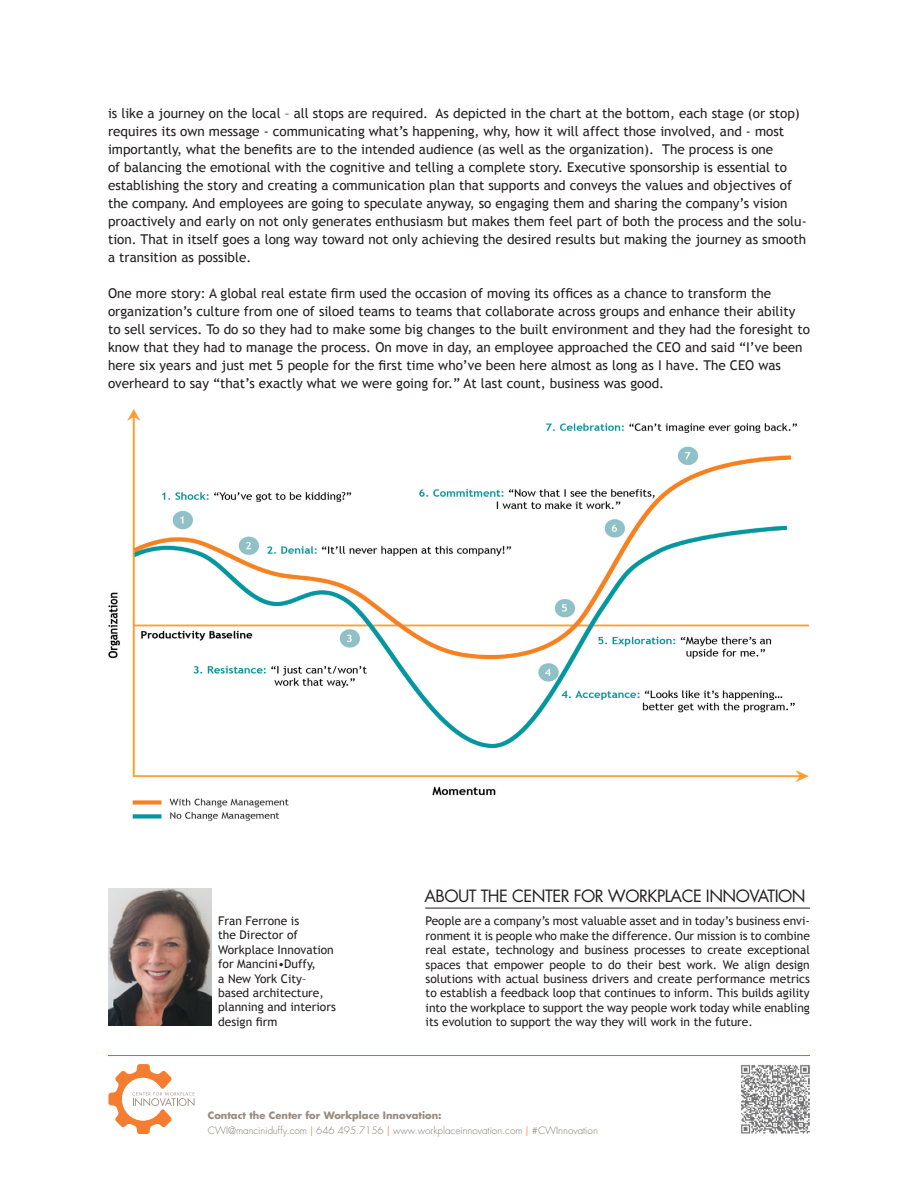
<style>
.page{position:relative;width:918px;height:1188px;background:#fff}
.page>*{position:absolute;margin:0;border:0;box-sizing:border-box;transform-origin:0 0}
.t1{font:16.5px "Futura";letter-spacing:-.03em;color:#231f20}
.t2{font:13.5px/18px "Trebuchet MS";color:#231f20}
.t3{font:12px/14.4px "Trebuchet MS";color:#231f20}
.t4{font:300 9.9px "Futura";color:#837870}
.t5{font:700 9.9px "Futura";color:#998b7d}
.s1{color:#f95602}
</style>
<div class="page">
<img style="left:108px;top:888px;width:103px;height:138px">
<hr style="left:425px;top:908px;width:385px;height:1px;background:#231f20">
<hr style="left:108px;top:1055px;width:702px;height:1px;background:#f95602">
<svg style="left:108px;top:1064px;width:86px;height:70px"></svg>
<img style="left:741px;top:1065px;width:69px;height:69px">
<img style="left:108px;top:408px;width:701px;height:413px">
<p class="t2" style="left:108px;top:104px;width:700px">is like a journey on the local – all stops are required. As depicted in the chart at the bottom, each stage (or stop) requires its own message - communicating what’s happening, why, how it will affect those involved, and - most importantly, what the benefits are to the intended audience (as well as the organization). The process is one<br>of balancing the emotional with the cognitive and telling a complete story. Executive sponsorship is essential to establishing the story and creating a communication plan that supports and conveys the values and objectives of the company. And employees are going to speculate anyway, so engaging them and sharing the company’s vision proactively and early on not only generates enthusiasm but makes them feel part of both the process and the solu&shy;tion. That in itself goes a long way toward not only achieving the desired results but making the journey as smooth a transition as possible.</p>
<p class="t2" style="left:108px;top:284px;width:703px">One more story: A global real estate firm used the occasion of moving its offices as a chance to transform the organization’s culture from one of siloed teams to teams that collaborate across groups and enhance their ability to sell services. To do so they had to make some big changes to the built environment and they had the foresight to know that they had to manage the process. On move in day, an employee approached the CEO and said “I’ve been here six years and just met 5 people for the first time who’ve been here almost as long as I have. The CEO was overheard to say “that’s exactly what we were going for.” At last count, business was good.</p>
<p class="t1" style="left:424px;top:885px;width:383px">ABOUT THE CENTER FOR WORKPLACE INNOVATION</p>
<p class="t3" style="left:218px;top:914px;width:119px">Fran Ferrone is<br>the Director of<br>Workplace Innovation for Mancini•Duffy,<br>a New York City– based architecture, planning and interiors design firm</p>
<p class="t3" style="left:426px;top:914px;width:386px;text-align:justify">People are a company’s most valuable asset and in today’s business envi&shy;ronment it is people who make the difference. Our mission is to combine real estate, technology and business processes to create exceptional spaces that empower people to do their best work. We align design solutions with actual business drivers and create performance metrics to establish a feedback loop that continues to inform. This builds agility into the workplace to support the way people work today while enabling its evolution to support the way they will work in the future.</p>
<p class="t5" style="left:208px;top:1109px;width:235px">Contact the Center for Workplace Innovation:</p>
<p class="t4" style="left:208px;top:1124px;width:392px">CWI@manciniduffy.com <span class="s1">|</span> 646 495.7156 <span class="s1">|</span> www.workplaceinnovation.com <span class="s1">|</span> #CWInnovation</p>
</div>
